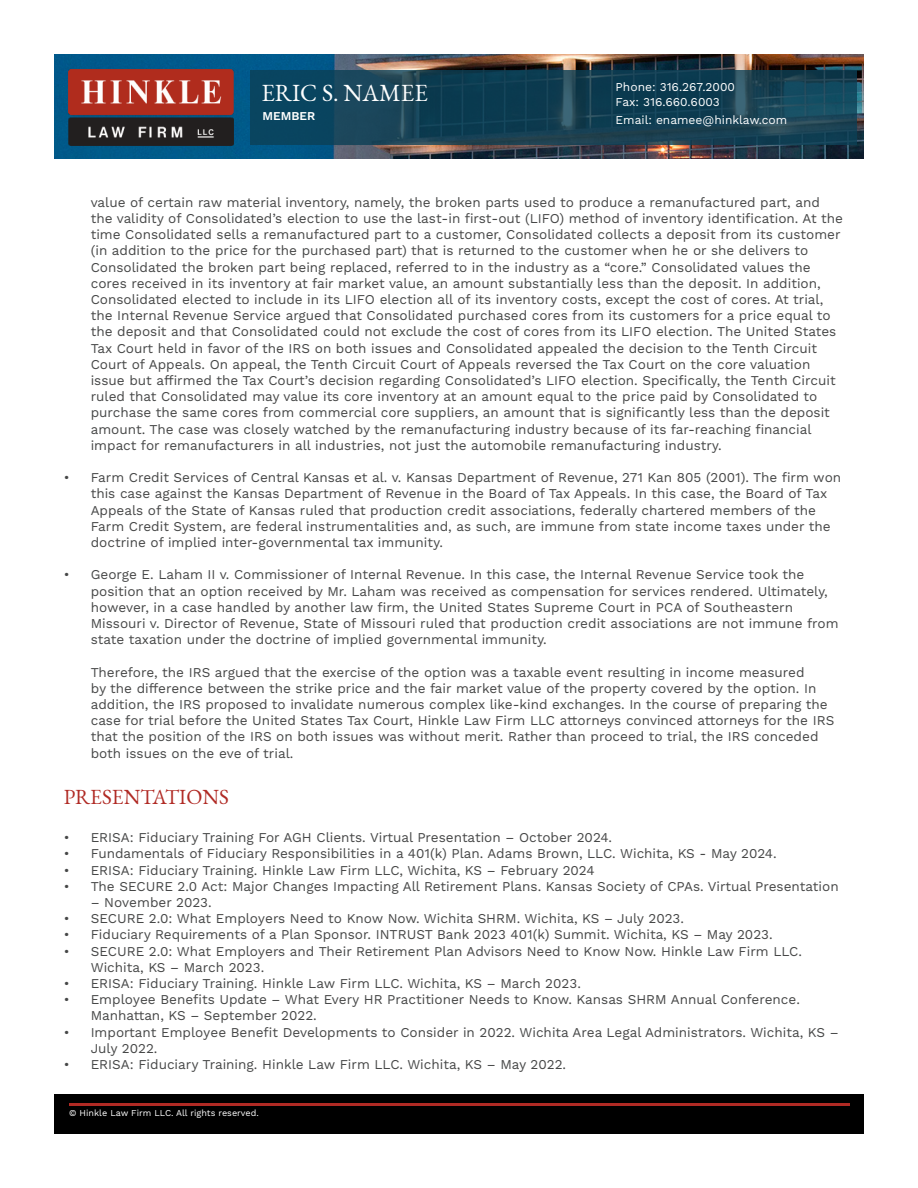
<style>
.page{position:relative;width:918px;height:1188px;background:#fff}
.page>*{position:absolute;margin:0;border:0;box-sizing:border-box;transform-origin:0 0}
.t1{font:24px "EB Garamond";color:#fff}
.t2{font:21px "EB Garamond";color:#b02a24}
.t3{font:13.5px/16.2px "Work Sans";color:#464747}
.t4{font:12px/14.4px "Work Sans";color:#fff}
.t5{font:600 12px "Work Sans";color:#fff}
.t6{font:9px "Work Sans";color:#fff}
</style>
<div class="page">
<div style="left:54px;top:1094px;width:810px;height:40px;background:#000"></div>
<hr style="left:69px;top:1104px;width:781px;height:2px;background:#b02a24">
<img style="left:54px;top:54px;width:810px;height:105px">
<img style="left:68px;top:70px;width:165px;height:75px">
<svg style="left:250px;top:70px;width:606px;height:75px"></svg>
<p class="t1" style="left:261px;top:77px;width:168px">ERIC S. NAMEE</p>
<p class="t5" style="left:263px;top:108px;width:54px">MEMBER</p>
<p class="t4" style="left:616px;top:81px;width:121px">Phone: 316.267.2000<br>Fax: 316.660.6003</p>
<p class="t4" style="left:616px;top:113px;width:173px">Email: enamee@hinklaw.com</p>
<p class="t3" style="left:91px;top:195px;width:754px">value of certain raw material inventory, namely, the broken parts used to produce a remanufactured part, and the validity of Consolidated’s election to use the last-in first-out (LIFO) method of inventory identification. At the time Consolidated sells a remanufactured part to a customer, Consolidated collects a deposit from its customer (in addition to the price for the purchased part) that is returned to the customer when he or she delivers to Consolidated the broken part being replaced, referred to in the industry as a “core.” Consolidated values the cores received in its inventory at fair market value, an amount substantially less than the deposit. In addition, Consolidated elected to include in its LIFO election all of its inventory costs, except the cost of cores. At trial, the Internal Revenue Service argued that Consolidated purchased cores from its customers for a price equal to the deposit and that Consolidated could not exclude the cost of cores from its LIFO election. The United States Tax Court held in favor of the IRS on both issues and Consolidated appealed the decision to the Tenth Circuit Court of Appeals. On appeal, the Tenth Circuit Court of Appeals reversed the Tax Court on the core valuation issue but affirmed the Tax Court’s decision regarding Consolidated’s LIFO election. Specifically, the Tenth Circuit ruled that Consolidated may value its core inventory at an amount equal to the price paid by Consolidated to purchase the same cores from commercial core suppliers, an amount that is significantly less than the deposit amount. The case was closely watched by the remanufacturing industry because of its far-reaching financial impact for remanufacturers in all industries, not just the automobile remanufacturing industry.</p>
<p class="t3" style="left:91px;top:470px;width:752px;text-indent:-27px">• Farm Credit Services of Central Kansas et al. v. Kansas Department of Revenue, 271 Kan 805 (2001). The firm won this case against the Kansas Department of Revenue in the Board of Tax Appeals. In this case, the Board of Tax Appeals of the State of Kansas ruled that production credit associations, federally chartered members of the Farm Credit System, are federal instrumentalities and, as such, are immune from state income taxes under the doctrine of implied inter-governmental tax immunity.</p>
<p class="t3" style="left:91px;top:567px;width:749px;text-indent:-27px">• George E. Laham II v. Commissioner of Internal Revenue. In this case, the Internal Revenue Service took the position that an option received by Mr. Laham was received as compensation for services rendered. Ultimately, however, in a case handled by another law firm, the United States Supreme Court in PCA of Southeastern Missouri v. Director of Revenue, State of Missouri ruled that production credit associations are not immune from state taxation under the doctrine of implied governmental immunity.</p>
<p class="t3" style="left:91px;top:665px;width:745px">Therefore, the IRS argued that the exercise of the option was a taxable event resulting in income measured<br>by the difference between the strike price and the fair market value of the property covered by the option. In addition, the IRS proposed to invalidate numerous complex like-kind exchanges. In the course of preparing the case for trial before the United States Tax Court, Hinkle Law Firm LLC attorneys convinced attorneys for the IRS that the position of the IRS on both issues was without merit. Rather than proceed to trial, the IRS conceded both issues on the eve of trial.</p>
<p class="t2" style="left:64px;top:784px;width:167px">PRESENTATIONS</p>
<p class="t3" style="left:64px;top:830px;width:550px">• ERISA: Fiduciary Training For AGH Clients. Virtual Presentation – October 2024.</p>
<p class="t3" style="left:64px;top:846px;width:714px">• Fundamentals of Fiduciary Responsibilities in a 401(k) Plan. Adams Brown, LLC. Wichita, KS - May 2024.</p>
<p class="t3" style="left:64px;top:863px;width:532px">• ERISA: Fiduciary Training. Hinkle Law Firm LLC, Wichita, KS – February 2024</p>
<p class="t3" style="left:64px;top:879px;width:776px">• The SECURE 2.0 Act: Major Changes Impacting All Retirement Plans. Kansas Society of CPAs. Virtual Presentation</p>
<p class="t3" style="left:91px;top:895px;width:123px">– November 2023.</p>
<p class="t3" style="left:64px;top:911px;width:622px">• SECURE 2.0: What Employers Need to Know Now. Wichita SHRM. Wichita, KS – July 2023.</p>
<p class="t3" style="left:64px;top:927px;width:710px">• Fiduciary Requirements of a Plan Sponsor. INTRUST Bank 2023 401(k) Summit. Wichita, KS – May 2023.</p>
<p class="t3" style="left:91px;top:944px;width:713px;text-indent:-27px">• SECURE 2.0: What Employers and Their Retirement Plan Advisors Need to Know Now. Hinkle Law Firm LLC.<br>Wichita, KS – March 2023.</p>
<p class="t3" style="left:64px;top:976px;width:519px">• ERISA: Fiduciary Training. Hinkle Law Firm LLC. Wichita, KS – March 2023.</p>
<p class="t3" style="left:91px;top:992px;width:711px;text-indent:-27px">• Employee Benefits Update – What Every HR Practitioner Needs to Know. Kansas SHRM Annual Conference.<br>Manhattan, KS – September 2022.</p>
<p class="t3" style="left:91px;top:1025px;width:750px;text-indent:-27px">• Important Employee Benefit Developments to Consider in 2022. Wichita Area Legal Administrators. Wichita, KS –<br>July 2022.</p>
<p class="t3" style="left:64px;top:1057px;width:504px">• ERISA: Fiduciary Training. Hinkle Law Firm LLC. Wichita, KS – May 2022.</p>
<p class="t6" style="left:69px;top:1108px;width:191px">© Hinkle Law Firm LLC. All rights reserved.</p>
</div>
